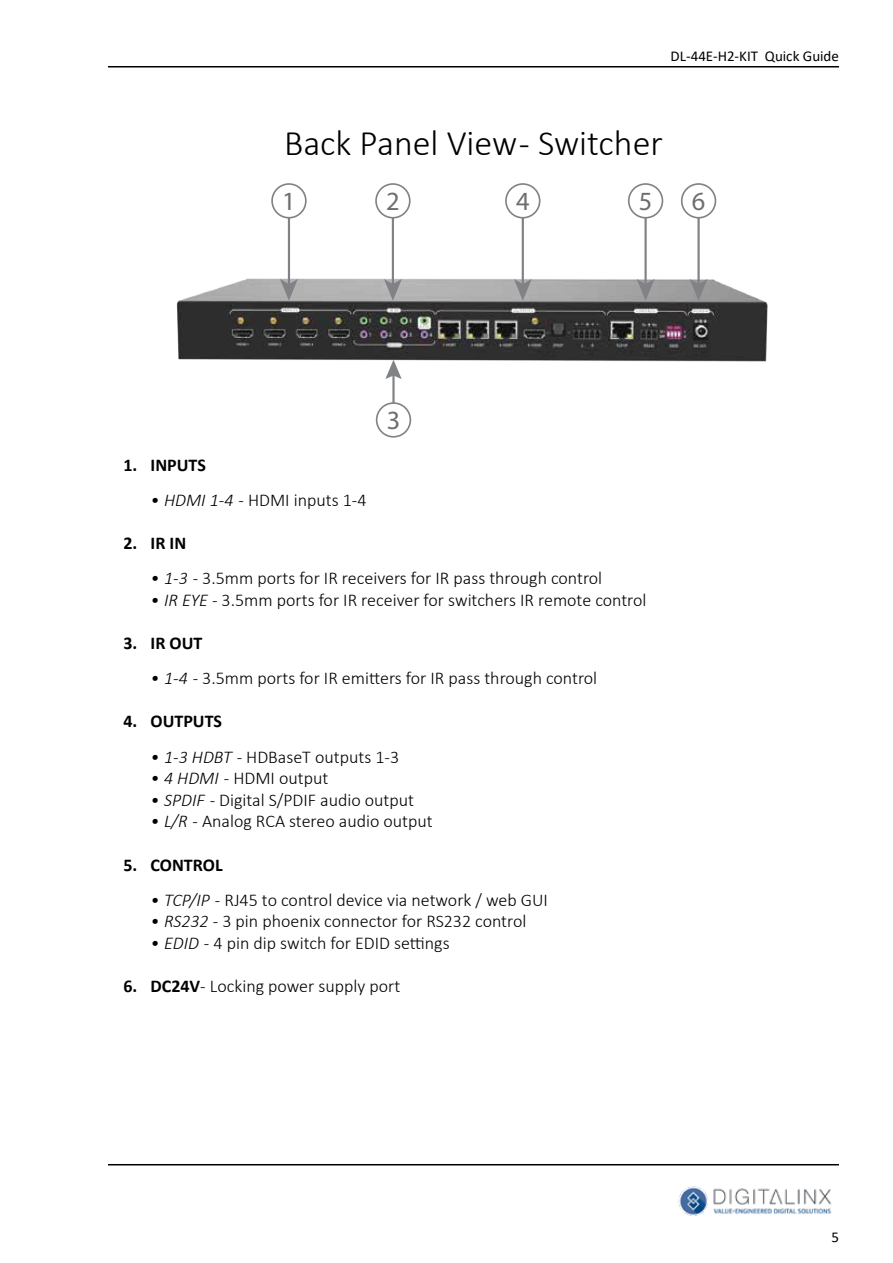
<style>
.page{position:relative;width:893px;height:1263px;background:#fff}
.page>*{position:absolute;margin:0;border:0;box-sizing:border-box;transform-origin:0 0}
.t1{font:300 36px "Calibri";color:#000}
.t2{font:26.4px "Myriad Pro";color:#6d6e71}
.t3{font:300 18px "Calibri";color:#000}
.t4{font:700 18px "Calibri";color:#000}
.t5{font:15px "Calibri";color:#000}
.s1{font-style:italic}
.s2{font-weight:700}
</style>
<div class="page">
<hr style="left:108px;top:66px;width:731px;height:2px;background:#000">
<hr style="left:108px;top:1164px;width:731px;height:1px;background:#000">
<img style="left:678px;top:1186px;width:154px;height:30px">
<img style="left:176px;top:183px;width:592px;height:254px">
<div style="left:376px;top:402px;width:35px;height:36px;border:2px solid #808285;border-radius:50%"></div>
<hr style="left:392px;top:373px;width:3px;height:30px;background:#808285">
<svg style="left:385px;top:360px;width:17px;height:19px"></svg>
<div style="left:505px;top:183px;width:35px;height:36px;border:2px solid #808285;border-radius:50%"></div>
<hr style="left:522px;top:218px;width:2px;height:67px;background:#808285">
<svg style="left:514px;top:279px;width:18px;height:22px"></svg>
<div style="left:375px;top:183px;width:36px;height:36px;border:2px solid #808285;border-radius:50%"></div>
<hr style="left:392px;top:218px;width:2px;height:67px;background:#808285">
<svg style="left:384px;top:279px;width:18px;height:22px"></svg>
<div style="left:271px;top:183px;width:36px;height:36px;border:2px solid #808285;border-radius:50%"></div>
<hr style="left:288px;top:218px;width:2px;height:67px;background:#808285">
<svg style="left:280px;top:279px;width:18px;height:22px"></svg>
<div style="left:628px;top:183px;width:35px;height:36px;border:2px solid #808285;border-radius:50%"></div>
<hr style="left:644px;top:218px;width:3px;height:67px;background:#808285">
<svg style="left:637px;top:279px;width:17px;height:22px"></svg>
<div style="left:681px;top:183px;width:35px;height:36px;border:2px solid #808285;border-radius:50%"></div>
<hr style="left:697px;top:218px;width:3px;height:67px;background:#808285">
<svg style="left:690px;top:279px;width:17px;height:22px"></svg>
<p class="t5" style="left:671px;top:46px;width:170px">DL-44E-H2-KIT Quick Guide</p>
<h1 class="t1" style="left:284px;top:121px;width:380px">Back Panel View - Switcher</h1>
<h2 class="t2" style="left:282px;top:185px;width:15px">1</h2>
<h2 class="t2" style="left:386px;top:185px;width:15px">2</h2>
<h2 class="t2" style="left:516px;top:185px;width:15px">4</h2>
<h2 class="t2" style="left:639px;top:185px;width:15px">5</h2>
<h2 class="t2" style="left:692px;top:185px;width:15px">6</h2>
<h2 class="t2" style="left:387px;top:404px;width:15px">3</h2>
<p class="t4" style="left:124px;top:452px;width:84px">1. INPUTS</p>
<p class="t3" style="left:151px;top:489px;width:217px"><span class="s1">• HDMI 1-4</span> - HDMI inputs 1-4</p>
<p class="t4" style="left:124px;top:530px;width:64px">2. IR IN</p>
<p class="t3" style="left:151px;top:567px;width:453px"><span class="s1">• 1-3</span> - 3.5mm ports for IR receivers for IR pass through control</p>
<p class="t3" style="left:151px;top:589px;width:497px"><span class="s1">• IR EYE -</span> 3.5mm ports for IR receiver for switchers IR remote control</p>
<p class="t4" style="left:124px;top:630px;width:80px">3. IR OUT</p>
<p class="t3" style="left:151px;top:667px;width:448px"><span class="s1">• 1-4</span> - 3.5mm ports for IR emitters for IR pass through control</p>
<p class="t4" style="left:124px;top:709px;width:100px">4. OUTPUTS</p>
<p class="t3" style="left:151px;top:745px;width:250px"><span class="s1">• 1-3 HDBT</span> - HDBaseT outputs 1-3</p>
<p class="t3" style="left:151px;top:767px;width:179px"><span class="s1">• 4 HDMI</span> - HDMI output</p>
<p class="t3" style="left:151px;top:789px;width:265px"><span class="s1">• SPDIF</span> - Digital S/PDIF audio output</p>
<p class="t3" style="left:151px;top:810px;width:284px"><span class="s1">• L/R</span> - Analog RCA stereo audio output</p>
<p class="t4" style="left:124px;top:852px;width:101px">5. CONTROL</p>
<p class="t3" style="left:151px;top:888px;width:399px"><span class="s1">• TCP/IP</span> - RJ45 to control device via network / web GUI</p>
<p class="t3" style="left:151px;top:910px;width:377px"><span class="s1">• RS232 -</span> 3 pin phoenix connector for RS232 control</p>
<p class="t3" style="left:151px;top:932px;width:301px"><span class="s1">• EDID</span> - 4 pin dip switch for EDID settings</p>
<p class="t3" style="left:124px;top:975px;width:278px"><span class="s2">6. DC24V</span>- Locking power supply port</p>
<p class="t5" style="left:831px;top:1227px;width:9px">5</p>
</div>
